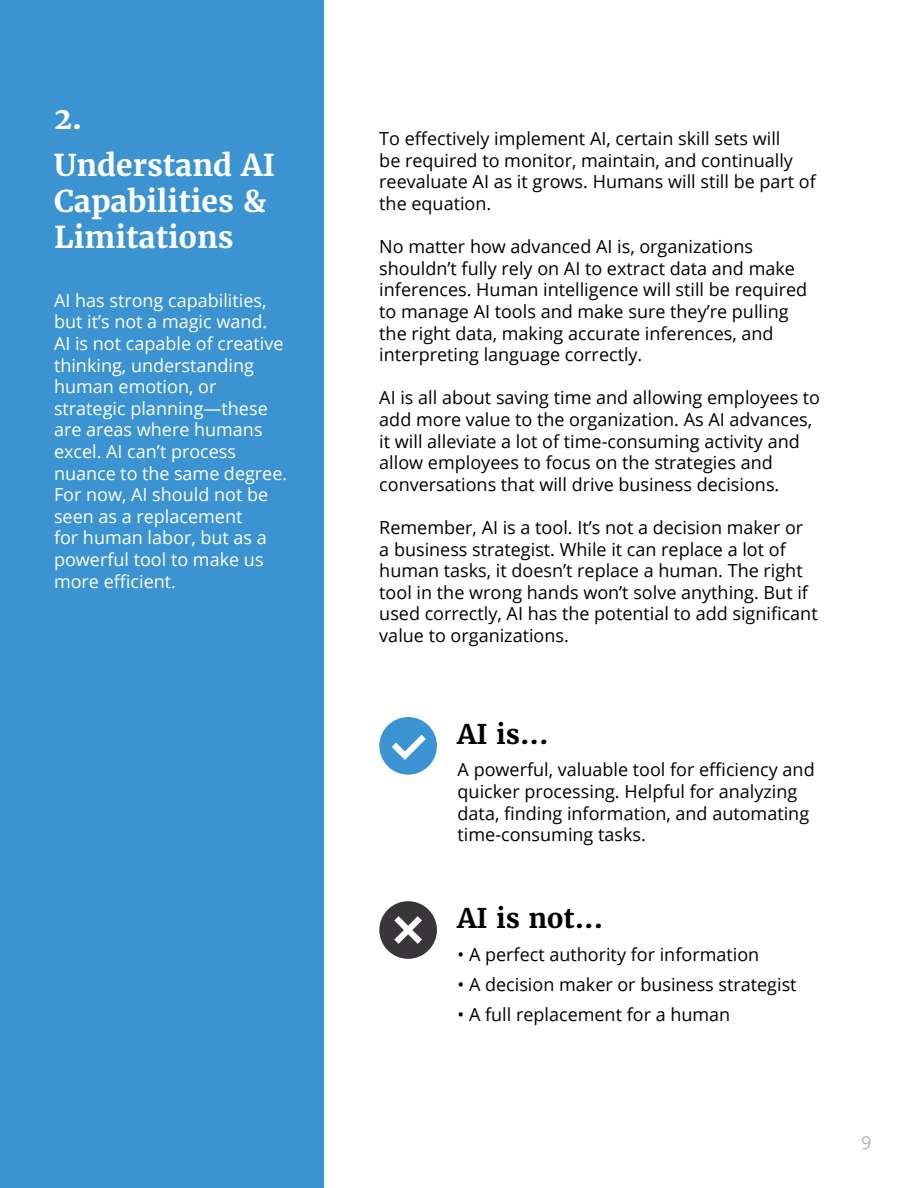
<style>
.page{position:relative;width:918px;height:1188px;background:#fff}
.page>*{position:absolute;margin:0;border:0;box-sizing:border-box;transform-origin:0 0}
.t1{font:700 30px/36px "Merriweather";color:#fff}
.t2{font:700 27px "Merriweather";color:#000}
.t3{font:18px/21.6px "Open Sans";color:#000}
.t4{font:18px/21.6px "Open Sans";color:#fff}
.t5{font:18px "Open Sans";color:#b4b4b4}
</style>
<div class="page">
<div style="left:379px;top:717px;width:58px;height:58px;background:#3b94d1;border-radius:50%"></div>
<svg style="left:392px;top:735px;width:34px;height:25px"></svg>
<div style="left:379px;top:901px;width:58px;height:58px;background:#383638;border-radius:50%"></div>
<svg style="left:394px;top:916px;width:28px;height:28px"></svg>
<div style="left:0;top:0;width:324px;height:1188px;background:#3b94d1"></div>
<h1 class="t1" style="left:54px;top:100px;width:30px">2.</h1>
<h1 class="t1" style="left:54px;top:147px;width:223px">Understand AI<br>Capabilities &amp;<br>Limitations</h1>
<p class="t4" style="left:54px;top:289px;width:235px">AI has strong capabilities, but it’s not a magic wand.<br>AI is not capable of creative thinking, understanding human emotion, or strategic planning—these are areas where humans excel. AI can’t process nuance to the same degree.<br>For now, AI should not be seen as a replacement<br>for human labor, but as a powerful tool to make us more efficient.</p>
<p class="t3" style="left:379px;top:127px;width:438px">To effectively implement AI, certain skill sets will<br>be required to monitor, maintain, and continually reevaluate AI as it grows. Humans will still be part of the equation.</p>
<p class="t3" style="left:379px;top:235px;width:429px">No matter how advanced AI is, organizations shouldn’t fully rely on AI to extract data and make inferences. Human intelligence will still be required to manage AI tools and make sure they’re pulling the right data, making accurate inferences, and interpreting language correctly.</p>
<p class="t3" style="left:379px;top:387px;width:442px">AI is all about saving time and allowing employees to add more value to the organization. As AI advances, it will alleviate a lot of time-consuming activity and allow employees to focus on the strategies and conversations that will drive business decisions.</p>
<p class="t3" style="left:379px;top:516px;width:440px">Remember, AI is a tool. It’s not a decision maker or a business strategist. While it can replace a lot of human tasks, it doesn’t replace a human. The right tool in the wrong hands won’t solve anything. But if used correctly, AI has the potential to add significant value to organizations.</p>
<h2 class="t2" style="left:458px;top:717px;width:92px">AI is...</h2>
<p class="t3" style="left:458px;top:759px;width:359px">A powerful, valuable tool for efficiency and quicker processing. Helpful for analyzing data, finding information, and automating time-consuming tasks.</p>
<h2 class="t2" style="left:458px;top:901px;width:147px">AI is not...</h2>
<p class="t3" style="left:458px;top:943px;width:303px">• A perfect authority for information</p>
<p class="t3" style="left:458px;top:973px;width:341px">• A decision maker or business strategist</p>
<p class="t3" style="left:458px;top:1003px;width:274px">• A full replacement for a human</p>
<p class="t5" style="left:861px;top:1130px;width:12px">9</p>
</div>
